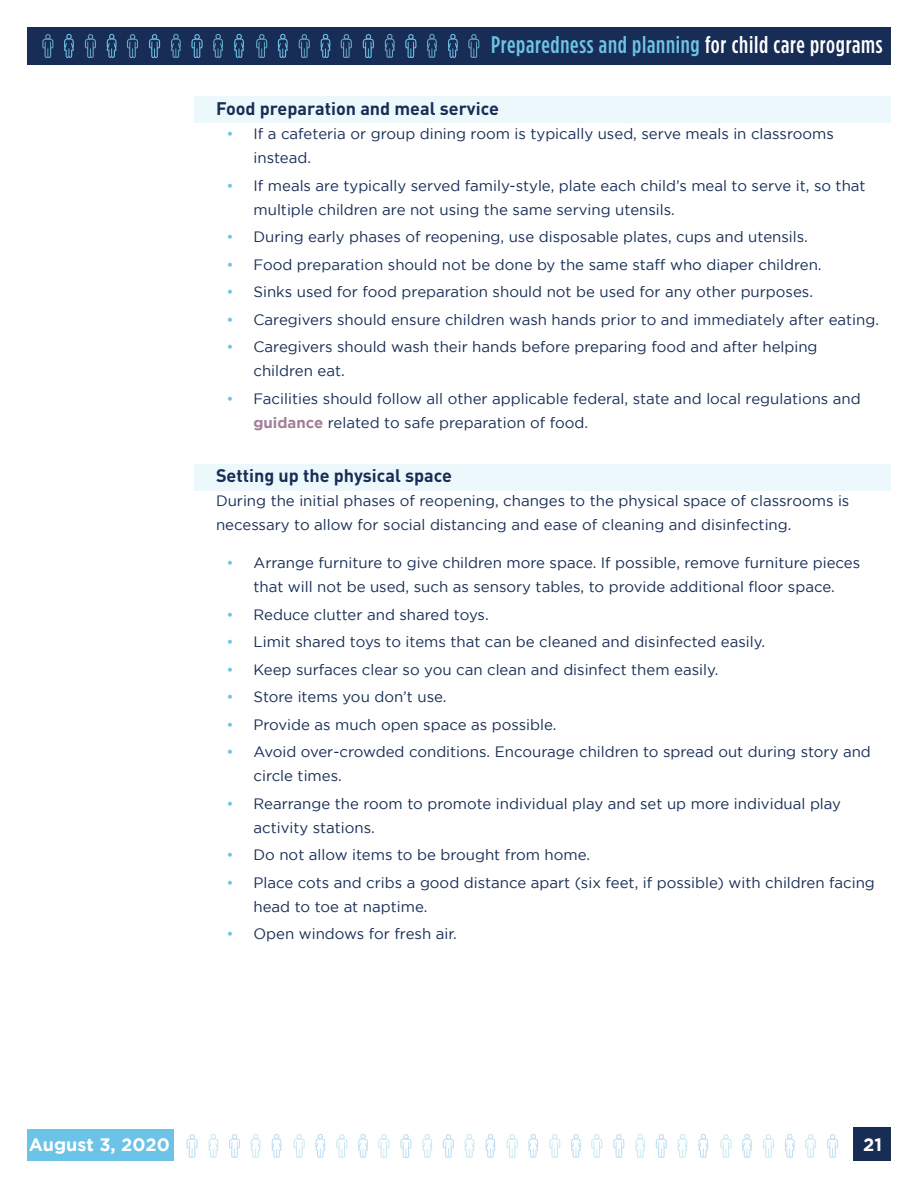
<style>
.page{position:relative;width:918px;height:1188px;background:#fff}
.page>*{position:absolute;margin:0;border:0;box-sizing:border-box;transform-origin:0 0}
.t1{font:500 condensed 24px "Gotham HTF";letter-spacing:.03em;color:#6ec4e7}
.t2{font:700 18px "DIN Pro";color:#182d55}
.t3{font:700 18px "Gotham";color:#fff}
.t4{font:700 18px "Gotham";color:#fff}
.t5{font:15px/24px "Gotham";color:#182d55}
.s1{color:#fff}
.s2{color:#6ec4e7}
.s3{font-weight:700;color:#a27f99}
</style>
<div class="page">
<div style="left:27px;top:27px;width:864px;height:38px;background:#182d55"></div>
<div style="left:853px;top:1127px;width:38px;height:34px;background:#182d55"></div>
<svg style="left:251px;top:1134px;width:10px;height:24px"></svg>
<svg style="left:272px;top:1134px;width:10px;height:24px"></svg>
<svg style="left:186px;top:1134px;width:12px;height:24px"></svg>
<svg style="left:208px;top:1134px;width:10px;height:24px"></svg>
<svg style="left:229px;top:1134px;width:11px;height:24px"></svg>
<svg style="left:315px;top:1134px;width:10px;height:24px"></svg>
<svg style="left:336px;top:1134px;width:11px;height:24px"></svg>
<svg style="left:358px;top:1134px;width:10px;height:24px"></svg>
<svg style="left:294px;top:1134px;width:11px;height:24px"></svg>
<svg style="left:464px;top:1134px;width:10px;height:24px"></svg>
<svg style="left:378px;top:1134px;width:11px;height:24px"></svg>
<svg style="left:485px;top:1134px;width:10px;height:24px"></svg>
<svg style="left:400px;top:1134px;width:11px;height:24px"></svg>
<svg style="left:422px;top:1134px;width:10px;height:24px"></svg>
<svg style="left:443px;top:1134px;width:11px;height:24px"></svg>
<svg style="left:528px;top:1134px;width:10px;height:24px"></svg>
<svg style="left:549px;top:1134px;width:11px;height:24px"></svg>
<svg style="left:571px;top:1134px;width:10px;height:24px"></svg>
<svg style="left:507px;top:1134px;width:11px;height:24px"></svg>
<svg style="left:677px;top:1134px;width:10px;height:24px"></svg>
<svg style="left:591px;top:1134px;width:11px;height:24px"></svg>
<svg style="left:698px;top:1134px;width:10px;height:24px"></svg>
<svg style="left:613px;top:1134px;width:11px;height:24px"></svg>
<svg style="left:635px;top:1134px;width:10px;height:24px"></svg>
<svg style="left:656px;top:1134px;width:11px;height:24px"></svg>
<svg style="left:742px;top:1134px;width:10px;height:24px"></svg>
<svg style="left:763px;top:1134px;width:11px;height:24px"></svg>
<svg style="left:785px;top:1134px;width:10px;height:24px"></svg>
<svg style="left:720px;top:1134px;width:12px;height:24px"></svg>
<svg style="left:805px;top:1134px;width:11px;height:24px"></svg>
<svg style="left:827px;top:1134px;width:11px;height:24px"></svg>
<div style="left:27px;top:1130px;width:146px;height:31px;background:#6bc3e7"></div>
<svg style="left:64px;top:34px;width:10px;height:24px"></svg>
<svg style="left:85px;top:34px;width:11px;height:24px"></svg>
<svg style="left:107px;top:34px;width:10px;height:24px"></svg>
<svg style="left:42px;top:34px;width:11px;height:24px"></svg>
<svg style="left:213px;top:34px;width:10px;height:24px"></svg>
<svg style="left:127px;top:34px;width:11px;height:24px"></svg>
<svg style="left:234px;top:34px;width:10px;height:24px"></svg>
<svg style="left:149px;top:34px;width:11px;height:24px"></svg>
<svg style="left:171px;top:34px;width:10px;height:24px"></svg>
<svg style="left:191px;top:34px;width:12px;height:24px"></svg>
<svg style="left:278px;top:34px;width:10px;height:24px"></svg>
<svg style="left:299px;top:34px;width:11px;height:24px"></svg>
<svg style="left:321px;top:34px;width:10px;height:24px"></svg>
<svg style="left:256px;top:34px;width:11px;height:24px"></svg>
<svg style="left:427px;top:34px;width:10px;height:24px"></svg>
<svg style="left:341px;top:34px;width:11px;height:24px"></svg>
<svg style="left:448px;top:34px;width:10px;height:24px"></svg>
<svg style="left:363px;top:34px;width:11px;height:24px"></svg>
<svg style="left:385px;top:34px;width:10px;height:24px"></svg>
<svg style="left:405px;top:34px;width:11px;height:24px"></svg>
<svg style="left:468px;top:34px;width:11px;height:24px"></svg>
<div style="left:195px;top:464px;width:696px;height:27px;background:#edf8fc"></div>
<div style="left:195px;top:96px;width:696px;height:27px;background:#edf8fc"></div>
<h1 class="t1" style="left:491px;top:32px;width:393px">Preparedness and planning <span class="s1">for child care programs</span></h1>
<p class="t2" style="left:216px;top:94px;width:284px">Food preparation and meal service</p>
<p class="t5" style="left:254px;top:122px;width:582px;text-indent:-27px"><span class="s2">•</span> If a cafeteria or group dining room is typically used, serve meals in classrooms instead.</p>
<p class="t5" style="left:254px;top:173px;width:614px;text-indent:-27px"><span class="s2">•</span> If meals are typically served family-style, plate each child’s meal to serve it, so that multiple children are not using the same serving utensils.</p>
<p class="t5" style="left:227px;top:225px;width:583px"><span class="s2">•</span> During early phases of reopening, use disposable plates, cups and utensils.</p>
<p class="t5" style="left:226px;top:252px;width:597px"><span class="s2">•</span> Food preparation should not be done by the same staff who diaper children.</p>
<p class="t5" style="left:227px;top:280px;width:588px"><span class="s2">•</span> Sinks used for food preparation should not be used for any other purposes.</p>
<p class="t5" style="left:226px;top:307px;width:654px"><span class="s2">•</span> Caregivers should ensure children wash hands prior to and immediately after eating.</p>
<p class="t5" style="left:254px;top:335px;width:566px;text-indent:-27px"><span class="s2">•</span> Caregivers should wash their hands before preparing food and after helping children eat.</p>
<p class="t5" style="left:254px;top:386px;width:609px;text-indent:-27px"><span class="s2">•</span> Facilities should follow all other applicable federal, state and local regulations and <span class="s3">guidance</span> related to safe preparation of food.</p>
<p class="t2" style="left:216px;top:461px;width:238px">Setting up the physical space</p>
<p class="t5" style="left:216px;top:489px;width:635px">During the initial phases of reopening, changes to the physical space of classrooms is necessary to allow for social distancing and ease of cleaning and disinfecting.</p>
<p class="t5" style="left:226px;top:550px;width:635px;text-align:center"><span class="s2">•</span> Arrange furniture to give children more space. If possible, remove furniture pieces that will not be used, such as sensory tables, to provide additional floor space.</p>
<p class="t5" style="left:227px;top:602px;width:264px"><span class="s2">•</span> Reduce clutter and shared toys.</p>
<p class="t5" style="left:226px;top:629px;width:540px"><span class="s2">•</span> Limit shared toys to items that can be cleaned and disinfected easily.</p>
<p class="t5" style="left:226px;top:657px;width:493px"><span class="s2">•</span> Keep surfaces clear so you can clean and disinfect them easily.</p>
<p class="t5" style="left:226px;top:685px;width:222px"><span class="s2">•</span> Store items you don’t use.</p>
<p class="t5" style="left:226px;top:712px;width:332px"><span class="s2">•</span> Provide as much open space as possible.</p>
<p class="t5" style="left:254px;top:740px;width:619px;text-indent:-27px"><span class="s2">•</span> Avoid over-crowded conditions. Encourage children to spread out during story and circle times.</p>
<p class="t5" style="left:254px;top:791px;width:589px;text-indent:-27px"><span class="s2">•</span> Rearrange the room to promote individual play and set up more individual play activity stations.</p>
<p class="t5" style="left:226px;top:843px;width:365px"><span class="s2">•</span> Do not allow items to be brought from home.</p>
<p class="t5" style="left:254px;top:870px;width:623px;text-indent:-27px"><span class="s2">•</span> Place cots and cribs a good distance apart (six feet, if possible) with children facing head to toe at naptime.</p>
<p class="t5" style="left:226px;top:922px;width:232px"><span class="s2">•</span> Open windows for fresh air.</p>
<p class="t3" style="left:29px;top:1135px;width:143px">August 3, 2020</p>
<p class="t4" style="left:863px;top:1134px;width:20px">21</p>
</div>
